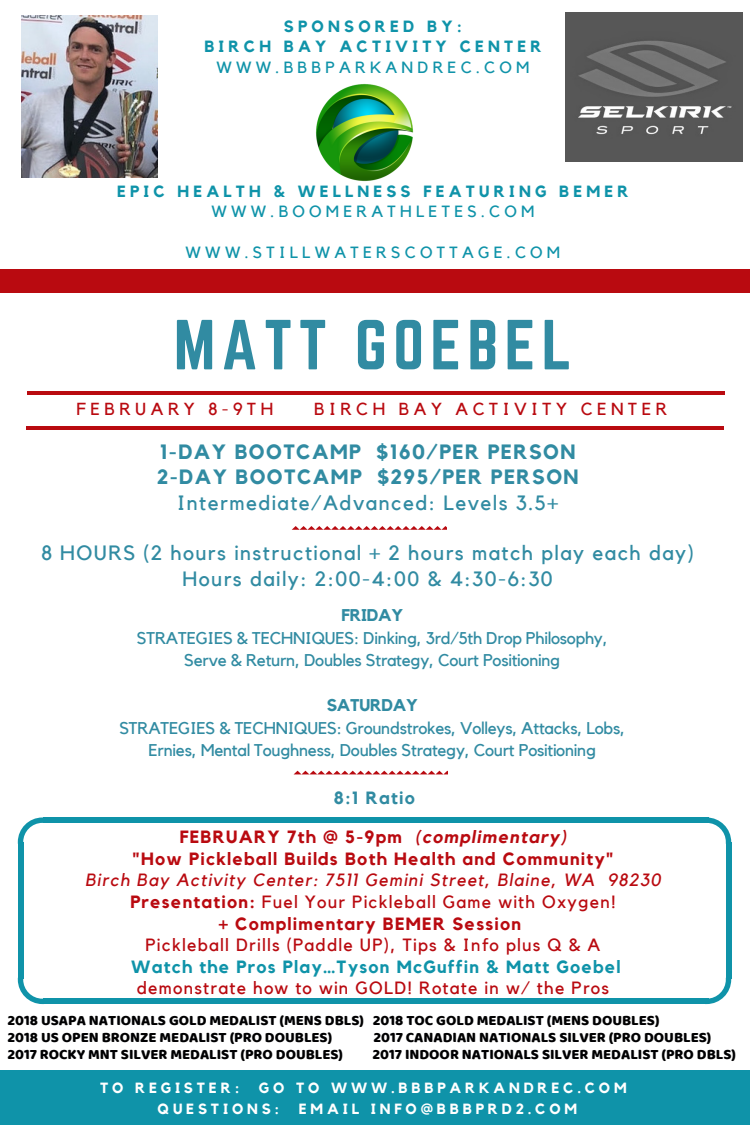
<style>
.page{position:relative;width:750px;height:1125px;background:#fff}
.page>*{position:absolute;margin:0;border:0;box-sizing:border-box;transform-origin:0 0}
.t1{font:61.88px "Norwester";letter-spacing:.1em;color:#318ba2}
.t2{font:20.62px/25.2px "Kollektif";letter-spacing:.07em;color:#318ba2;text-align:center}
.t3{font:700 20.62px/25.2px "Kollektif";letter-spacing:.07em;color:#318ba2}
.t4{font:italic 17.62px/21.5px "Kollektif";letter-spacing:.07em;color:#b90a10;text-align:center}
.t5{font:17.62px "Kollektif";letter-spacing:.07em;color:#b90a10}
.t6{font:700 17.62px/21.5px "Kollektif";letter-spacing:.07em;color:#b90a10;text-align:center}
.t7{font:700 17.62px "Kollektif";letter-spacing:.07em;color:#0f93a9}
.t8{font:700 17.62px "Kollektif";letter-spacing:.07em;color:#318ba2}
.t9{font:17.38px "Kollektif";letter-spacing:.26em;color:#b90a10}
.t10{font:17px/22.5px "Kollektif";letter-spacing:-.015em;color:#318ba2;text-align:center}
.t11{font:700 17px "Kollektif";letter-spacing:-.015em;color:#318ba2}
.t12{font:16.25px "Kollektif";letter-spacing:.26em;color:#0f93a9}
.t13{font:700 16.25px/20.6px "Kollektif";letter-spacing:.26em;color:#0f93a9;text-align:center}
.t14{font:14.75px/16.9px "Baloo Thambi";color:#000002}
.t15{font:700 14.75px/20.6px "Kollektif";letter-spacing:.26em;color:#fff}
.s1{font-style:italic}
.s2{font-weight:700;font-style:normal}
.s3{font-style:normal}
</style>
<div class="page">
<hr style="left:28px;top:391px;width:697px;height:4px;background:#b90a10">
<hr style="left:26px;top:427px;width:697px;height:3px;background:#b90a10">
<div style="left:0;top:1071px;width:750px;height:54px;background:#0f93a9"></div>
<div style="left:0;top:269px;width:750px;height:23px;background:#b90a10"></div>
<img style="left:565px;top:12px;width:177px;height:149px">
<svg style="left:294px;top:771px;width:154px;height:3px"></svg>
<svg style="left:292px;top:526px;width:154px;height:4px"></svg>
<svg style="left:18px;top:818px;width:25px;height:26px"></svg>
<svg style="left:709px;top:818px;width:22px;height:26px"></svg>
<div style="left:43px;top:818px;width:666px;height:5px;background:#0f93a9"></div>
<div style="left:18px;top:843px;width:5px;height:136px;background:#0f93a9"></div>
<div style="left:43px;top:999px;width:666px;height:5px;background:#0f93a9"></div>
<svg style="left:18px;top:978px;width:26px;height:26px"></svg>
<div style="left:726px;top:843px;width:5px;height:136px;background:#0f93a9"></div>
<svg style="left:705px;top:978px;width:26px;height:26px"></svg>
<img style="left:316px;top:84px;width:98px;height:98px">
<img style="left:22px;top:16px;width:136px;height:161px">
<p class="t13" style="left:204px;top:16px;width:339px">SPONSORED BY:<br>BIRCH BAY ACTIVITY CENTER</p>
<p class="t12" style="left:216px;top:60px;width:315px">WWW.BBBPARKANDREC.COM</p>
<p class="t13" style="left:117px;top:181px;width:513px">EPIC HEALTH &amp; WELLNESS FEATURING BEMER</p>
<p class="t12" style="left:211px;top:204px;width:325px">WWW.BOOMERATHLETES.COM</p>
<p class="t12" style="left:186px;top:245px;width:376px">WWW.STILLWATERSCOTTAGE.COM</p>
<h1 class="t1" style="left:174px;top:315px;width:400px">MATT GOEBEL</h1>
<p class="t9" style="left:76px;top:401px;width:198px">FEBRUARY 8-9TH</p>
<p class="t9" style="left:314px;top:401px;width:355px">BIRCH BAY ACTIVITY CENTER</p>
<h2 class="t3" style="left:157px;top:440px;width:423px">1-DAY BOOTCAMP $160/PER PERSON<br>2-DAY BOOTCAMP $295/PER PERSON</h2>
<h2 class="t2" style="left:177px;top:491px;width:382px">Intermediate/Advanced: Levels 3.5+</h2>
<h2 class="t2" style="left:41px;top:541px;width:654px">8 HOURS (2 hours instructional + 2 hours match play each day)<br>Hours daily: 2:00-4:00 &amp; 4:30-6:30</h2>
<p class="t11" style="left:341px;top:607px;width:63px">FRIDAY</p>
<p class="t10" style="left:137px;top:627px;width:472px">STRATEGIES &amp; TECHNIQUES: Dinking, 3rd/5th Drop Philosophy,<br>Serve &amp; Return, Doubles Strategy, Court Positioning</p>
<p class="t11" style="left:327px;top:697px;width:93px">SATURDAY</p>
<p class="t10" style="left:119px;top:717px;width:507px">STRATEGIES &amp; TECHNIQUES: Groundstrokes, Volleys, Attacks, Lobs,<br>Ernies, Mental Toughness, Doubles Strategy, Court Positioning</p>
<p class="t8" style="left:334px;top:789px;width:83px">8:1 Ratio</p>
<p class="t6" style="left:133px;top:827px;width:482px">FEBRUARY 7th @ 5-9pm <span class="s1">(complimentary)<br></span>"How Pickleball Builds Both Health and Community"</p>
<p class="t4" style="left:85px;top:870px;width:577px">Birch Bay Activity Center: 7511 Gemini Street, Blaine, WA 98230<br><span class="s2">Presentation:</span> <span class="s3">Fuel Your Pickleball Game with Oxygen!<br></span><span class="s2">+ Complimentary BEMER Session</span></p>
<p class="t5" style="left:145px;top:937px;width:457px">Pickleball Drills (Paddle UP), Tips &amp; Info plus Q &amp; A</p>
<p class="t7" style="left:131px;top:958px;width:491px">Watch the Pros Play…Tyson McGuffin &amp; Matt Goebel</p>
<p class="t5" style="left:137px;top:980px;width:474px">demonstrate how to win GOLD! Rotate in w/ the Pros</p>
<p class="t14" style="left:8px;top:1013px;width:654px">2018 USAPA NATIONALS GOLD MEDALIST (MENS DBLS) 2018 TOC GOLD MEDALIST (MENS DOUBLES)<br>2018 US OPEN BRONZE MEDALIST (PRO DOUBLES)</p>
<p class="t14" style="left:373px;top:1030px;width:339px">2017 CANADIAN NATIONALS SILVER (PRO DOUBLES)</p>
<p class="t14" style="left:8px;top:1047px;width:337px">2017 ROCKY MNT SILVER MEDALIST (PRO DOUBLES)</p>
<p class="t14" style="left:373px;top:1047px;width:365px">2017 INDOOR NATIONALS SILVER MEDALIST (PRO DBLS)</p>
<p class="t15" style="left:100px;top:1078px;width:141px">TO REGISTER:</p>
<p class="t15" style="left:158px;top:1078px;width:471px;text-indent:101px">GO TO WWW.BBBPARKANDREC.COM<br>QUESTIONS:</p>
<p class="t15" style="left:299px;top:1099px;width:280px">EMAIL INFO@BBBPRD2.COM</p>
</div>
